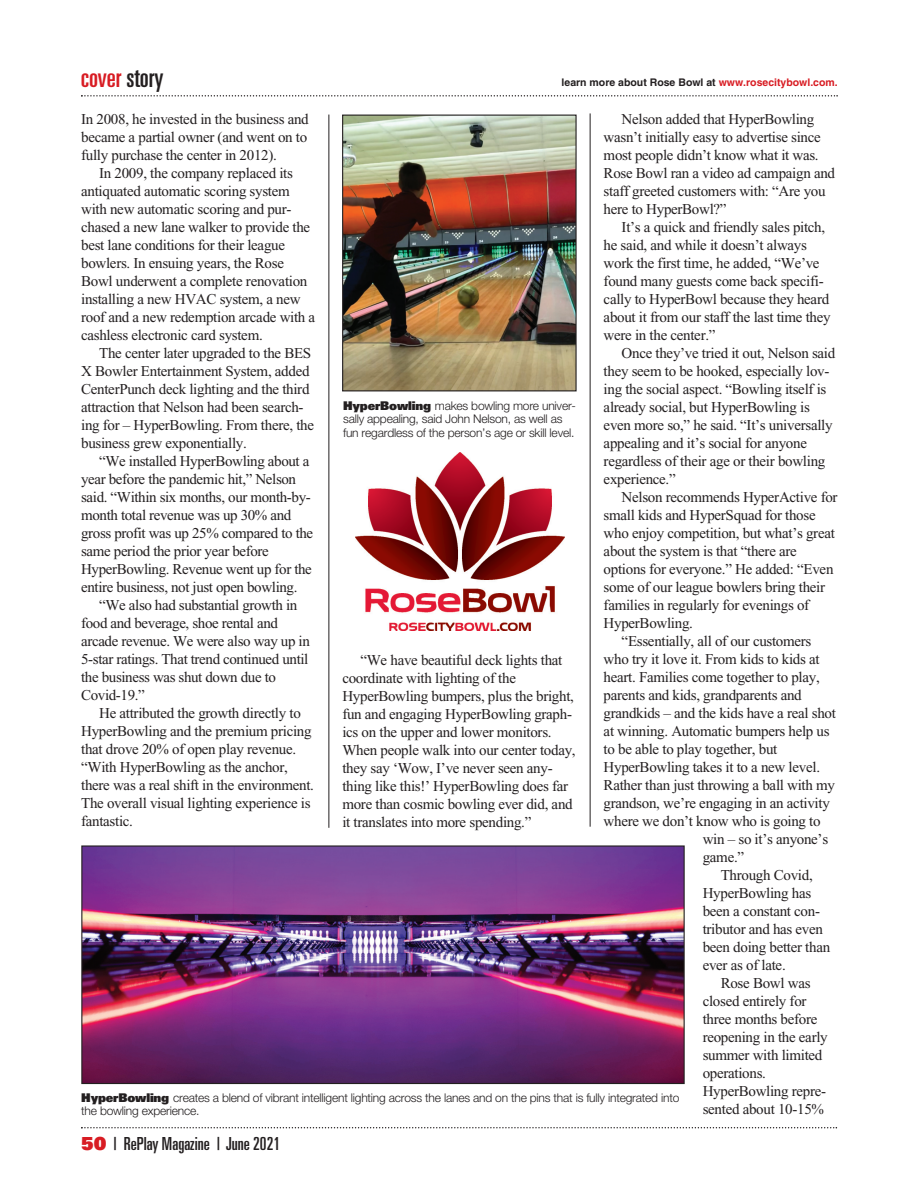
<style>
.page{position:relative;width:919px;height:1189px;background:#fff}
.page>*{position:absolute;margin:0;border:0;box-sizing:border-box;transform-origin:0 0}
.t1{font:ultra-condensed 27px "Univers";color:#d81c23}
.t2{font:ultra-condensed 18px "Univers";color:#231f20}
.t3{font:15px/18px "Times New Roman";letter-spacing:-.02em;color:#231f20}
.t4{font:300 12px/13.5px "Helvetica Neue";letter-spacing:-.015em;color:#231f20}
.t5{font:700 10.5px "Helvetica";color:#231f20}
.s1{color:#231f20}
.s2{color:#d81c23}
.s3{font-family:"Univers";font-weight:900}
.s4{font-weight:900;font-stretch:normal;color:#d81c23}
</style>
<div class="page">
<svg style="left:81px;top:95px;width:756px;height:2px"></svg>
<hr style="left:328px;top:114px;width:1px;height:713px;background:#231f20">
<hr style="left:589px;top:113px;width:1px;height:713px;background:#231f20">
<img style="left:344px;top:116px;width:230px;height:273px">
<div style="left:342px;top:114px;width:234px;height:277px;border:1px solid #231f20"></div>
<img style="left:83px;top:847px;width:599px;height:235px">
<div style="left:81px;top:845px;width:603px;height:239px;border:1px solid #231f20"></div>
<img style="left:355px;top:452px;width:209px;height:178px">
<svg style="left:81px;top:1127px;width:755px;height:1px"></svg>
<h1 class="t1" style="left:81px;top:67px;width:84px">cover <span class="s1">story</span></h1>
<p class="t5" style="left:561px;top:78px;width:277px">learn more about Rose Bowl at <span class="s2">www.rosecitybowl.com.</span></p>
<p class="t3" style="left:81px;top:111px;width:229px;text-align:justify">In 2008, he invested in the business and became a partial owner (and went on to fully purchase the center in 2012).</p>
<p class="t3" style="left:81px;top:165px;width:235px;text-indent:18px">In 2009, the company replaced its antiquated automatic scoring system with new automatic scoring and pur&shy;chased a new lane walker to provide the best lane conditions for their league bowlers. In ensuing years, the Rose Bowl underwent a complete renovation installing a new HVAC system, a new roof and a new redemption arcade with a cashless electronic card system.</p>
<p class="t3" style="left:81px;top:345px;width:234px;text-indent:18px">The center later upgraded to the BES X Bowler Entertainment System, added CenterPunch deck lighting and the third attraction that Nelson had been search&shy;ing for – HyperBowling. From there, the business grew exponentially.</p>
<p class="t3" style="left:81px;top:453px;width:233px;text-indent:18px">“We installed HyperBowling about a year before the pandemic hit,” Nelson said. “Within six months, our month-by&shy;month total revenue was up 30% and gross profit was up 25% compared to the same period the prior year before HyperBowling. Revenue went up for the entire business, not just open bowling.</p>
<p class="t3" style="left:81px;top:597px;width:230px;text-indent:18px">“We also had substantial growth in food and beverage, shoe rental and arcade revenue. We were also way up in<br>5-star ratings. That trend continued until the business was shut down due to<br>Covid-19.”</p>
<p class="t3" style="left:81px;top:705px;width:234px;text-indent:18px">He attributed the growth directly to HyperBowling and the premium pricing that drove 20% of open play revenue. “With HyperBowling as the anchor, there was a real shift in the environment.<br>The overall visual lighting experience is fantastic.</p>
<p class="t3" style="left:603px;top:111px;width:233px;text-indent:18px">Nelson added that HyperBowling wasn’t initially easy to advertise since most people didn’t know what it was.<br>Rose Bowl ran a video ad campaign and staff greeted customers with: “Are you here to HyperBowl?”</p>
<p class="t3" style="left:603px;top:219px;width:228px;text-indent:18px">It’s a quick and friendly sales pitch, he said, and while it doesn’t always work the first time, he added, “We’ve found many guests come back specifi&shy;cally to HyperBowl because they heard about it from our staff the last time they were in the center.”</p>
<p class="t3" style="left:603px;top:345px;width:233px;text-indent:18px">Once they’ve tried it out, Nelson said they seem to be hooked, especially lov&shy;ing the social aspect. “Bowling itself is already social, but HyperBowling is even more so,” he said. “It’s universally appealing and it’s social for anyone regardless of their age or their bowling experience.”</p>
<p class="t3" style="left:621px;top:489px;width:217px">Nelson recommends HyperActive for</p>
<p class="t3" style="left:603px;top:507px;width:213px">small kids and HyperSquad for those</p>
<p class="t3" style="left:603px;top:525px;width:233px">who enjoy competition, but what’s great</p>
<p class="t3" style="left:603px;top:543px;width:195px">about the system is that “there are</p>
<p class="t3" style="left:603px;top:561px;width:231px">options for everyone.” He added: “Even</p>
<p class="t3" style="left:603px;top:579px;width:223px">some of our league bowlers bring their</p>
<p class="t3" style="left:603px;top:597px;width:207px">families in regularly for evenings of</p>
<p class="t3" style="left:603px;top:615px;width:91px">HyperBowling.</p>
<p class="t3" style="left:621px;top:633px;width:191px">“Essentially, all of our customers</p>
<p class="t3" style="left:603px;top:651px;width:217px">who try it love it. From kids to kids at</p>
<p class="t3" style="left:603px;top:669px;width:217px">heart. Families come together to play,</p>
<p class="t3" style="left:603px;top:687px;width:199px">parents and kids, grandparents and</p>
<p class="t3" style="left:603px;top:705px;width:234px">grandkids – and the kids have a real shot</p>
<p class="t3" style="left:603px;top:723px;width:227px">at winning. Automatic bumpers help us</p>
<p class="t3" style="left:603px;top:741px;width:175px">to be able to play together, but</p>
<p class="t3" style="left:603px;top:759px;width:218px">HyperBowling takes it to a new level.</p>
<p class="t3" style="left:603px;top:777px;width:233px">Rather than just throwing a ball with my</p>
<p class="t3" style="left:603px;top:795px;width:228px">grandson, we’re engaging in an activity</p>
<p class="t3" style="left:603px;top:813px;width:218px">where we don’t know who is going to</p>
<p class="t3" style="left:702px;top:831px;width:127px">win – so it’s anyone’s</p>
<p class="t3" style="left:702px;top:849px;width:43px">game.”</p>
<p class="t3" style="left:720px;top:867px;width:93px">Through Covid,</p>
<p class="t3" style="left:702px;top:885px;width:110px">HyperBowling has</p>
<p class="t3" style="left:702px;top:903px;width:119px">been a constant con-</p>
<p class="t3" style="left:702px;top:921px;width:122px">tributor and has even</p>
<p class="t3" style="left:702px;top:939px;width:129px">been doing better than</p>
<p class="t3" style="left:702px;top:957px;width:84px">ever as of late.</p>
<p class="t3" style="left:720px;top:975px;width:91px">Rose Bowl was</p>
<p class="t3" style="left:702px;top:993px;width:105px">closed entirely for</p>
<p class="t3" style="left:702px;top:1011px;width:116px">three months before</p>
<p class="t3" style="left:702px;top:1029px;width:126px">reopening in the early</p>
<p class="t3" style="left:702px;top:1047px;width:121px">summer with limited</p>
<p class="t3" style="left:702px;top:1065px;width:65px">operations.</p>
<p class="t3" style="left:702px;top:1083px;width:125px">HyperBowling repre-</p>
<p class="t3" style="left:702px;top:1101px;width:123px">sented about 10-15%</p>
<p class="t4" style="left:343px;top:400px;width:234px"><span class="s3">HyperBowling</span> makes bowling more univer&shy;sally appealing, said John Nelson, as well as fun regardless of the person’s age or skill level.</p>
<p class="t3" style="left:342px;top:652px;width:235px;text-indent:18px">“We have beautiful deck lights that coordinate with lighting of the HyperBowling bumpers, plus the bright, fun and engaging HyperBowling graph&shy;ics on the upper and lower monitors.<br>When people walk into our center today, they say ‘Wow, I’ve never seen any&shy;thing like this!’ HyperBowling does far more than cosmic bowling ever did, and it translates into more spending.”</p>
<p class="t4" style="left:81px;top:1091px;width:599px"><span class="s3">HyperBowling</span> creates a blend of vibrant intelligent lighting across the lanes and on the pins that is fully integrated into the bowling experience.</p>
<p class="t2" style="left:81px;top:1137px;width:200px"><span class="s4">50</span> | RePlay Magazine | June 2021</p>
</div>
